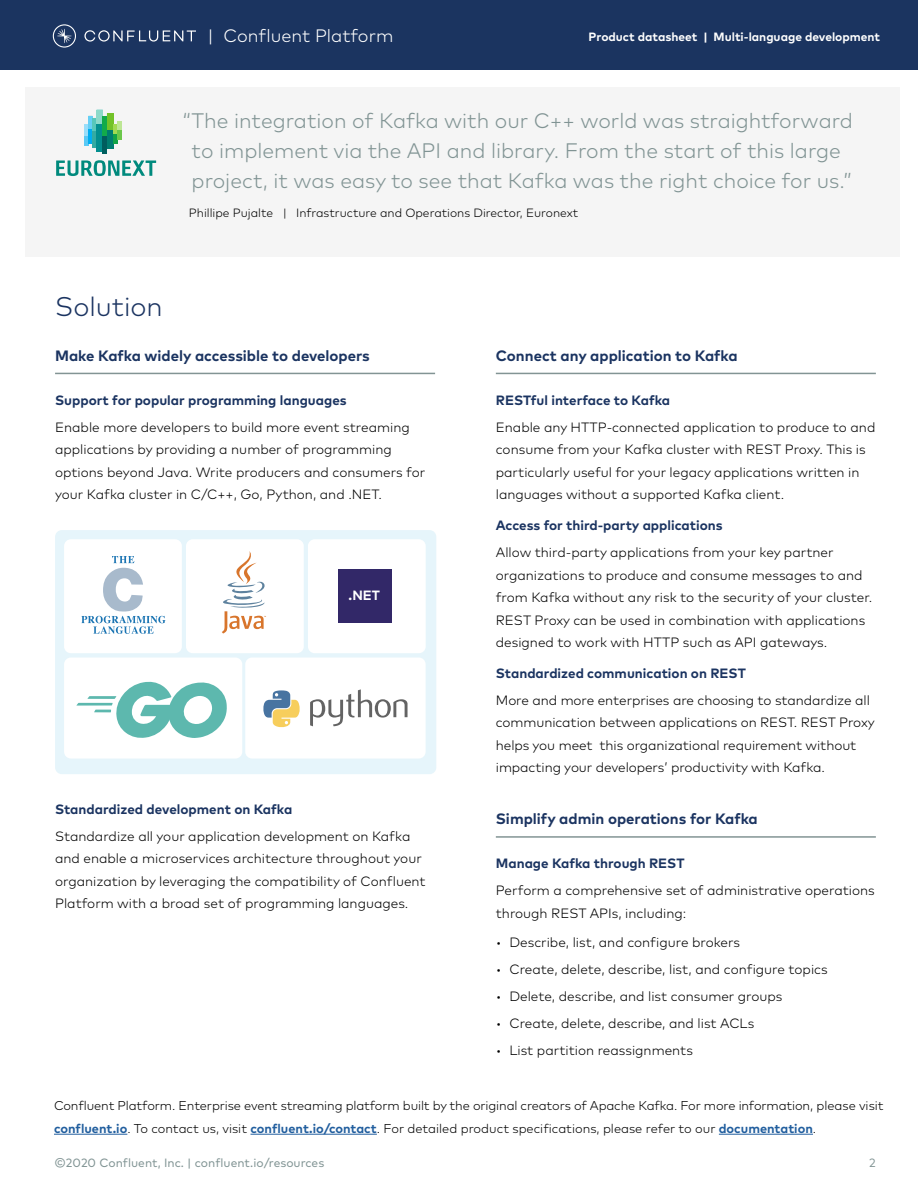
<style>
.page{position:relative;width:918px;height:1188px;background:#fff}
.page>*{position:absolute;margin:0;border:0;box-sizing:border-box;transform-origin:0 0}
.t1{font:300 27px "Mark OT";color:#1b3461}
.t2{font:300 21px/30px "Mark OT";color:#819494;text-align:center}
.t3{font:300 18px "Mark OT";color:#fff}
.t4{font:700 15px "Mark OT";color:#1b3461}
.t5{font:300 13.5px/22.5px "Mark OT";color:#000}
.t6{font:700 13.5px "Mark OT";color:#1b3461}
.t7{font:700 13.5px "Mark OT";color:#fff}
.t8{font:300 12.75px/22.5px "Mark OT";letter-spacing:-.01em;color:#000}
.t9{font:300 12px "Mark OT";color:#000}
.t10{font:12px "Mark OT";color:#819494}
.t11{font:700 12px "Mark OT";color:#fff}
.t12{font:12px "Mark OT";color:#819494}
.s1{font-weight:700;color:#215e9e}
</style>
<div class="page">
<div style="left:0;top:0;width:918px;height:69px;background:#1b3460"></div>
<svg style="left:84px;top:30px;width:112px;height:12px"></svg>
<svg style="left:53px;top:24px;width:23px;height:24px"></svg>
<hr style="left:55px;top:373px;width:380px;height:1px;background:#829494">
<hr style="left:496px;top:373px;width:380px;height:1px;background:#829494">
<hr style="left:496px;top:836px;width:380px;height:2px;background:#829494">
<div style="left:25px;top:87px;width:875px;height:169px;background:#f5f5f5"></div>
<svg style="left:56px;top:160px;width:100px;height:16px"></svg>
<svg style="left:84px;top:110px;width:37px;height:44px"></svg>
<hr style="left:117px;top:130px;width:4px;height:10px;background:#6bc74a">
<hr style="left:54px;top:1134px;width:73px;height:1px;background:#215e9e">
<hr style="left:251px;top:1134px;width:126px;height:1px;background:#215e9e">
<hr style="left:719px;top:1134px;width:94px;height:1px;background:#215e9e">
<div style="left:55px;top:530px;width:381px;height:244px;background:#e6f5fb;border-radius:7px"></div>
<div style="left:64px;top:539px;width:118px;height:114px;background:#fff;border-radius:7px"></div>
<div style="left:64px;top:658px;width:178px;height:101px;background:#fff;border-radius:7px"></div>
<div style="left:245px;top:658px;width:181px;height:101px;background:#fff;border-radius:7px"></div>
<div style="left:186px;top:539px;width:118px;height:114px;background:#fff;border-radius:7px"></div>
<div style="left:308px;top:539px;width:118px;height:114px;background:#fff;border-radius:7px"></div>
<svg style="left:310px;top:689px;width:98px;height:37px"></svg>
<svg style="left:263px;top:690px;width:37px;height:37px"></svg>
<svg style="left:81px;top:556px;width:85px;height:78px"></svg>
<svg style="left:222px;top:551px;width:44px;height:83px"></svg>
<svg style="left:76px;top:681px;width:151px;height:57px"></svg>
<div style="left:338px;top:569px;width:53px;height:54px;background:#322868"></div>
<h3 class="t3" style="left:208px;top:24px;width:187px">| Confluent Platform</h3>
<p class="t11" style="left:589px;top:29px;width:293px">Product datasheet | Multi-language development</p>
<h2 class="t2" style="left:183px;top:105px;width:672px">“The integration of Kafka with our C++ world was straightforward to implement via the API and library. From the start of this large project, it was easy to see that Kafka was the right choice for us.”</h2>
<p class="t9" style="left:189px;top:206px;width:391px">Phillipe Pujalte | Infrastructure and Operations Director, Euronext</p>
<h1 class="t1" style="left:55px;top:290px;width:109px">Solution</h1>
<p class="t4" style="left:55px;top:346px;width:316px">Make Kafka widely accessible to developers</p>
<p class="t6" style="left:55px;top:391px;width:293px">Support for popular programming languages</p>
<p class="t5" style="left:55px;top:416px;width:372px">Enable more developers to build more event streaming applications by providing a number of programming options beyond Java. Write producers and consumers for your Kafka cluster in C/C++, Go, Python, and .NET.</p>
<p class="t7" style="left:349px;top:587px;width:33px">.NET</p>
<p class="t6" style="left:55px;top:800px;width:239px">Standardized development on Kafka</p>
<p class="t5" style="left:55px;top:825px;width:372px">Standardize all your application development on Kafka and enable a microservices architecture throughout your organization by leveraging the compatibility of Confluent Platform with a broad set of programming languages.</p>
<p class="t4" style="left:496px;top:346px;width:243px">Connect any application to Kafka</p>
<p class="t6" style="left:496px;top:391px;width:176px">RESTful interface to Kafka</p>
<p class="t5" style="left:496px;top:416px;width:381px">Enable any HTTP-connected application to produce to and consume from your Kafka cluster with REST Proxy. This is particularly useful for your legacy applications written in languages without a supported Kafka client.</p>
<p class="t6" style="left:496px;top:517px;width:228px">Access for third-party applications</p>
<p class="t5" style="left:496px;top:541px;width:378px">Allow third-party applications from your key partner organizations to produce and consume messages to and from Kafka without any risk to the security of your cluster.<br>REST Proxy can be used in combination with applications designed to work with HTTP such as API gateways.</p>
<p class="t6" style="left:496px;top:664px;width:251px">Standardized communication on REST</p>
<p class="t5" style="left:496px;top:689px;width:380px">More and more enterprises are choosing to standardize all communication between applications on REST. REST Proxy helps you meet this organizational requirement without impacting your developers’ productivity with Kafka.</p>
<p class="t4" style="left:496px;top:809px;width:263px">Simplify admin operations for Kafka</p>
<p class="t6" style="left:496px;top:855px;width:190px">Manage Kafka through REST</p>
<p class="t5" style="left:496px;top:879px;width:381px">Perform a comprehensive set of administrative operations through REST APIs, including:</p>
<p class="t5" style="left:496px;top:931px;width:246px">• Describe, list, and configure brokers</p>
<p class="t5" style="left:496px;top:958px;width:333px">• Create, delete, describe, list, and configure topics</p>
<p class="t5" style="left:496px;top:985px;width:288px">• Delete, describe, and list consumer groups</p>
<p class="t5" style="left:496px;top:1012px;width:260px">• Create, delete, describe, and list ACLs</p>
<p class="t5" style="left:496px;top:1039px;width:199px">• List partition reassignments</p>
<p class="t8" style="left:54px;top:1094px;width:831px">Confluent Platform. Enterprise event streaming platform built by the original creators of Apache Kafka. For more information, please visit <span class="s1">confluent.io</span>. To contact us, visit <span class="s1">confluent.io/contact</span>. For detailed product specifications, please refer to our <span class="s1">documentation</span>.</p>
<p class="t10" style="left:55px;top:1156px;width:271px">©2020 Confluent, Inc. | confluent.io/resources</p>
<p class="t12" style="left:869px;top:1156px;width:8px">2</p>
</div>
